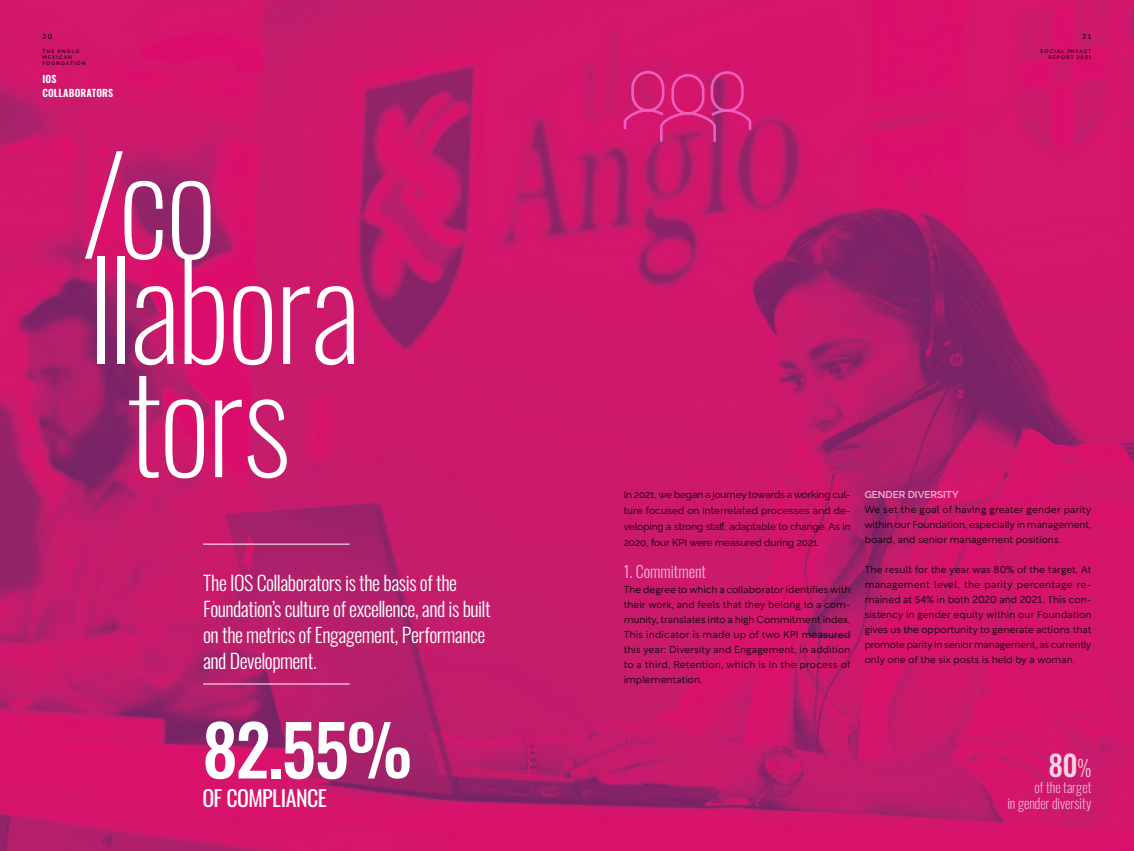
<style>
.page{position:relative;width:1134px;height:851px;background:#fff}
.page>*{position:absolute;margin:0;border:0;box-sizing:border-box;transform-origin:0 0}
.t1{font:200 132.6px/109.2px "Oswald";letter-spacing:-.02em;color:#fff}
.t2{font:500 69.6px "Oswald";color:#fff}
.t3{font:500 28.7px "Oswald";color:#f9d4e7}
.t4{font:22px "Oswald";letter-spacing:-.025em;color:#fff}
.t5{font:300 20px/26px "Oswald";letter-spacing:-.025em;color:#fff}
.t6{font:300 16px "Oswald";color:#f5b5d2}
.t7{font:200 14px/16px "Oswald";color:#f9d4e7;text-align:right}
.t8{font:300 10px/15px "Rotunda";letter-spacing:.005em;color:#000;text-align:justify}
.t9{font:10px/16px "Raleway";color:#000;text-align:justify}
.t10{font:600 10px/14px "Oswald";letter-spacing:.015em;color:#fff}
.t11{font:600 10px "Raleway";color:#f5b5d2}
.t12{font:7px "Rotunda";color:#000}
.t13{font:5px/6px "Rotunda";letter-spacing:.225em;color:#000}
.s1{font-weight:200;font-size:22px}
</style>
<div class="page">
<img style="left:0;top:0;width:1134px;height:850px">
<svg style="left:622px;top:70px;width:131px;height:73px"></svg>
<hr style="left:203px;top:683px;width:147px;height:1px;background:#fff">
<hr style="left:203px;top:543px;width:147px;height:1px;background:#fff">
<p class="t12" style="left:43px;top:31px;width:12px">20</p>
<p class="t12" style="left:1082px;top:31px;width:10px">21</p>
<p class="t13" style="left:43px;top:48px;width:45px">THE ANGLO<br>MEXICAN<br>FOUNDATION</p>
<p class="t13" style="left:1040px;top:48px;width:52px;text-align:right">SOCIAL IMPACT<br>REPORT 2021</p>
<p class="t10" style="left:43px;top:71px;width:72px">IOS<br>COLLABORATORS</p>
<h1 class="t1" style="left:82px;top:137px;width:280px">/co llabora tors</h1>
<h3 class="t5" style="left:203px;top:568px;width:289px">The IOS Collaborators is the basis of the Foundation’s culture of excellence, and is built on the metrics of Engagement, Performance and Development.</h3>
<h2 class="t2" style="left:202px;top:688px;width:212px">82.55%</h2>
<h3 class="t4" style="left:202px;top:778px;width:126px">OF COMPLIANCE</h3>
<p class="t9" style="left:624px;top:485px;width:228px">In 2021, we began a journey towards a working cul&shy;ture focused on interrelated processes and de&shy;veloping a strong staff, adaptable to change. As in 2020, four KPI were measured during 2021.</p>
<h3 class="t6" style="left:624px;top:557px;width:84px">1. Commitment</h3>
<p class="t8" style="left:624px;top:581px;width:228px">The degree to which a collaborator identifies with their work, and feels that they belong to a com&shy;munity, translates into a high Commitment index.<br>This indicator is made up of two KPI measured this year: Diversity and Engagement, in addition to a third, Retention, which is in the process of implementation.</p>
<p class="t11" style="left:865px;top:486px;width:96px">GENDER DIVERSITY</p>
<p class="t8" style="left:865px;top:501px;width:228px">We set the goal of having greater gender parity within our Foundation, especially in management, board, and senior management positions.</p>
<p class="t8" style="left:865px;top:561px;width:228px">The result for the year was 80% of the target. At management level, the parity percentage re&shy;mained at 54% in both 2020 and 2021. This con&shy;sistency in gender equity within our Foundation gives us the opportunity to generate actions that promote parity in senior management, as currently only one of the six posts is held by a woman.</p>
<h3 class="t3" style="left:1048px;top:740px;width:45px">80<span class="s1">%</span></h3>
<h3 class="t7" style="left:1007px;top:778px;width:86px">of the target<br>in gender diversity</h3>
</div>
